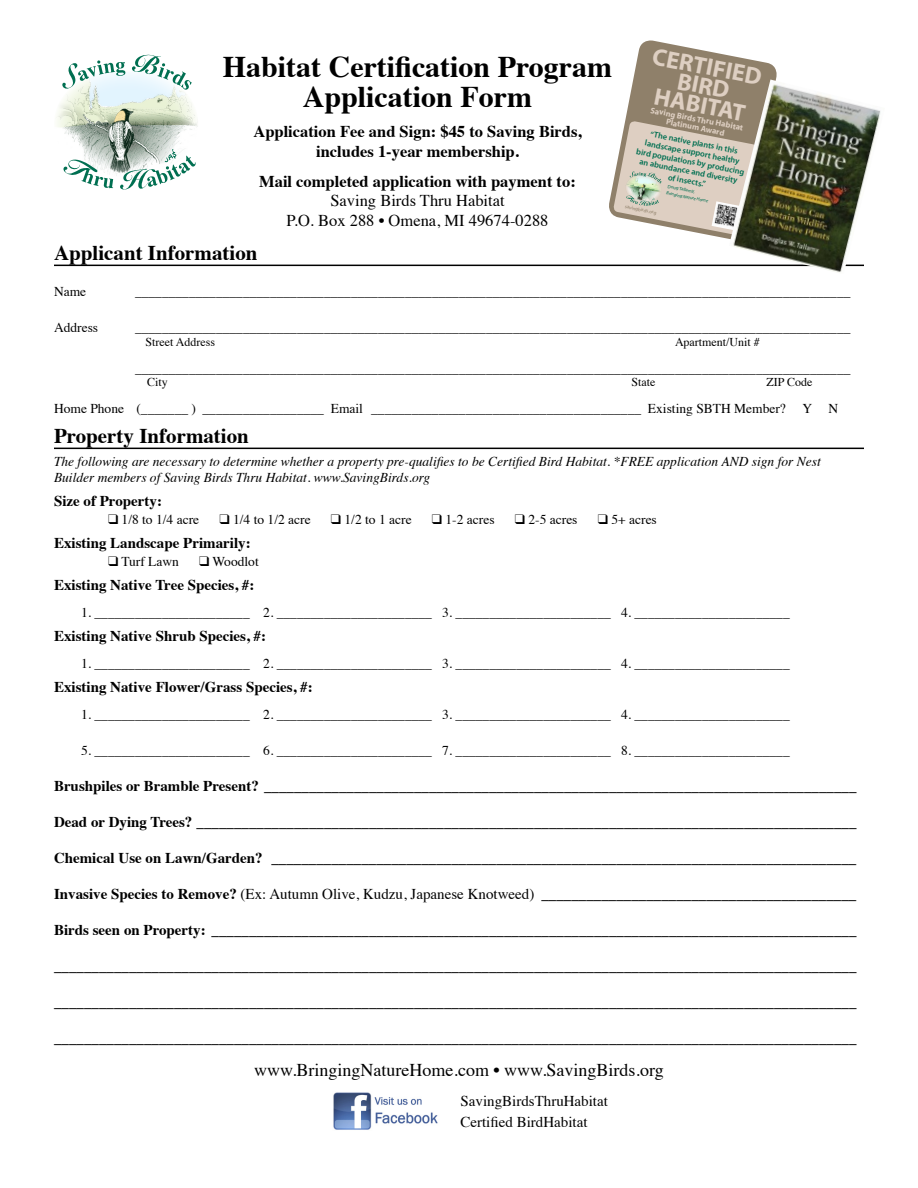
<style>
.page{position:relative;width:918px;height:1188px;background:#fff}
.page>*{position:absolute;margin:0;border:0;box-sizing:border-box;transform-origin:0 0}
.t1{font:700 30px "Times";color:#000}
.t2{font:700 24.15px/19.5px "Myriad";color:#decfc2;text-align:center}
.t3{font:700 21px "Times";color:#000}
.t4{font:18px "Times";color:#000}
.t5{font:700 16.5px "Times";color:#000}
.t6{font:16.5px "Times";color:#000}
.t7{font:700 15px "Times";color:#000}
.t8{font:15px "Times";color:#000}
.t9{font:13.5px "Times";color:#000}
.t10{font:italic 13.5px/16.5px "Times";color:#000}
.t11{font:12px "Times";color:#000}
.t12{font:600 8.4px/9.8px "Myriad Pro";color:#006f51;text-align:center}
.t13{font:700 8.4px/8.4px "Myriad";color:#decfc2;text-align:center}
.t14{font:4.95px "Myriad Pro";color:#8f806a}
.t15{font:italic 4.65px "Myriad";color:#006f51}
.t16{font:4.65px "Myriad";color:#006f51}
.s1{font-weight:400}
</style>
<div class="page">
<svg style="left:609px;top:40px;width:168px;height:199px"></svg>
<img style="left:56px;top:90px;width:142px;height:66px">
<svg style="left:63px;top:156px;width:133px;height:34px"></svg>
<svg style="left:62px;top:54px;width:130px;height:36px"></svg>
<img style="left:161px;top:147px;width:17px;height:20px">
<hr style="left:54px;top:265px;width:810px;height:1px;background:#000">
<hr style="left:54px;top:448px;width:810px;height:1px;background:#000">
<img style="left:729px;top:80px;width:152px;height:193px">
<img style="left:333px;top:1092px;width:105px;height:38px">
<h2 class="t2" style="left:654px;top:47px;width:112px;rotate:11deg">CERTIFIED<br>BIRD<br>HABITAT</h2>
<p class="t1" style="left:223px;top:38px;width:391px">Habitat Certification Program</p>
<p class="t1" style="left:303px;top:68px;width:231px">Application Form</p>
<p class="t5" style="left:253px;top:116px;width:330px">Application Fee and Sign: $45 to Saving Birds,</p>
<p class="t5" style="left:316px;top:135px;width:204px">includes 1-year membership.</p>
<p class="t5" style="left:259px;top:165px;width:318px">Mail completed application with payment to:</p>
<p class="t6" style="left:330px;top:185px;width:176px">Saving Birds Thru Habitat</p>
<p class="t6" style="left:287px;top:205px;width:263px">P.O. Box 288 • Omena, MI 49674-0288</p>
<p class="t3" style="left:54px;top:233px;width:205px">Applicant Information</p>
<p class="t9" style="left:54px;top:279px;width:34px">Name</p>
<p class="t9" style="left:135px;top:279px;width:717px">__________________________________________________________________________________________________________</p>
<p class="t9" style="left:54px;top:315px;width:46px">Address</p>
<p class="t9" style="left:135px;top:315px;width:717px">__________________________________________________________________________________________________________</p>
<p class="t11" style="left:146px;top:330px;width:71px">Street Address</p>
<p class="t11" style="left:675px;top:330px;width:86px">Apartment/Unit #</p>
<p class="t9" style="left:135px;top:355px;width:717px">__________________________________________________________________________________________________________</p>
<p class="t11" style="left:147px;top:371px;width:22px">City</p>
<p class="t11" style="left:632px;top:371px;width:25px">State</p>
<p class="t11" style="left:766px;top:371px;width:47px">ZIP Code</p>
<p class="t9" style="left:54px;top:396px;width:786px">Home Phone (_______ ) __________________ Email ________________________________________ Existing SBTH Member? Y N</p>
<p class="t3" style="left:54px;top:416px;width:197px">Property Information</p>
<p class="t10" style="left:54px;top:452px;width:768px">The following are necessary to determine whether a property pre-qualifies to be Certified Bird Habitat. *FREE application AND sign for Nest<br>Builder members of Saving Birds Thru Habitat. www.SavingBirds.org</p>
<p class="t7" style="left:54px;top:487px;width:110px">Size of Property:</p>
<p class="t9" style="left:108px;top:507px;width:93px">❑ 1/8 to 1/4 acre</p>
<p class="t9" style="left:219px;top:507px;width:93px">❑ 1/4 to 1/2 acre</p>
<p class="t9" style="left:331px;top:507px;width:82px">❑ 1/2 to 1 acre</p>
<p class="t9" style="left:432px;top:507px;width:64px">❑ 1-2 acres</p>
<p class="t9" style="left:515px;top:507px;width:64px">❑ 2-5 acres</p>
<p class="t9" style="left:598px;top:507px;width:61px">❑ 5+ acres</p>
<p class="t7" style="left:54px;top:529px;width:198px">Existing Landscape Primarily:</p>
<p class="t9" style="left:108px;top:549px;width:73px">❑ Turf Lawn</p>
<p class="t9" style="left:199px;top:549px;width:61px">❑ Woodlot</p>
<p class="t7" style="left:54px;top:571px;width:202px">Existing Native Tree Species, #:</p>
<p class="t9" style="left:81px;top:600px;width:710px">1. _______________________ 2. _______________________ 3. _______________________ 4. _______________________</p>
<p class="t7" style="left:54px;top:622px;width:214px">Existing Native Shrub Species, #:</p>
<p class="t9" style="left:81px;top:651px;width:710px">1. _______________________ 2. _______________________ 3. _______________________ 4. _______________________</p>
<p class="t7" style="left:54px;top:673px;width:260px">Existing Native Flower/Grass Species, #:</p>
<p class="t9" style="left:81px;top:702px;width:710px">1. _______________________ 2. _______________________ 3. _______________________ 4. _______________________</p>
<p class="t9" style="left:81px;top:738px;width:710px">5. _______________________ 6. _______________________ 7. _______________________ 8. _______________________</p>
<p class="t7" style="left:54px;top:772px;width:804px">Brushpiles or Bramble Present? _______________________________________________________________________________</p>
<p class="t7" style="left:54px;top:808px;width:804px">Dead or Dying Trees? ________________________________________________________________________________________</p>
<p class="t7" style="left:54px;top:844px;width:804px">Chemical Use on Lawn/Garden? ______________________________________________________________________________</p>
<p class="t7" style="left:54px;top:880px;width:804px">Invasive Species to Remove? <span class="s1">(Ex: Autumn Olive, Kudzu, Japanese Knotweed)</span> __________________________________________</p>
<p class="t7" style="left:54px;top:916px;width:804px">Birds seen on Property: ______________________________________________________________________________________</p>
<p class="t7" style="left:54px;top:952px;width:804px">___________________________________________________________________________________________________________</p>
<p class="t7" style="left:54px;top:988px;width:804px">___________________________________________________________________________________________________________</p>
<p class="t7" style="left:54px;top:1024px;width:804px">___________________________________________________________________________________________________________</p>
<p class="t4" style="left:254px;top:1053px;width:411px">www.BringingNatureHome.com • www.SavingBirds.org</p>
<p class="t8" style="left:460px;top:1087px;width:149px">SavingBirdsThruHabitat</p>
<p class="t8" style="left:460px;top:1108px;width:129px">Certified BirdHabitat</p>
<p class="t13" style="left:651px;top:106px;width:96px;rotate:11deg">Saving Birds Thru Habitat<br>Platinum Award</p>
<p class="t12" style="left:641px;top:127px;width:111px;rotate:11deg">“The native plants in this landscape support healthy bird populations by producing an abundance and diversity<br>of insects.”</p>
<p class="t16" style="left:668px;top:184px;width:29px;rotate:11deg">Doug Tallamy,</p>
<p class="t15" style="left:667px;top:191px;width:44px;rotate:11deg">Bringing Nature Home</p>
<p class="t14" style="left:626px;top:203px;width:34px;rotate:11deg">savingbirds.org</p>
</div>
